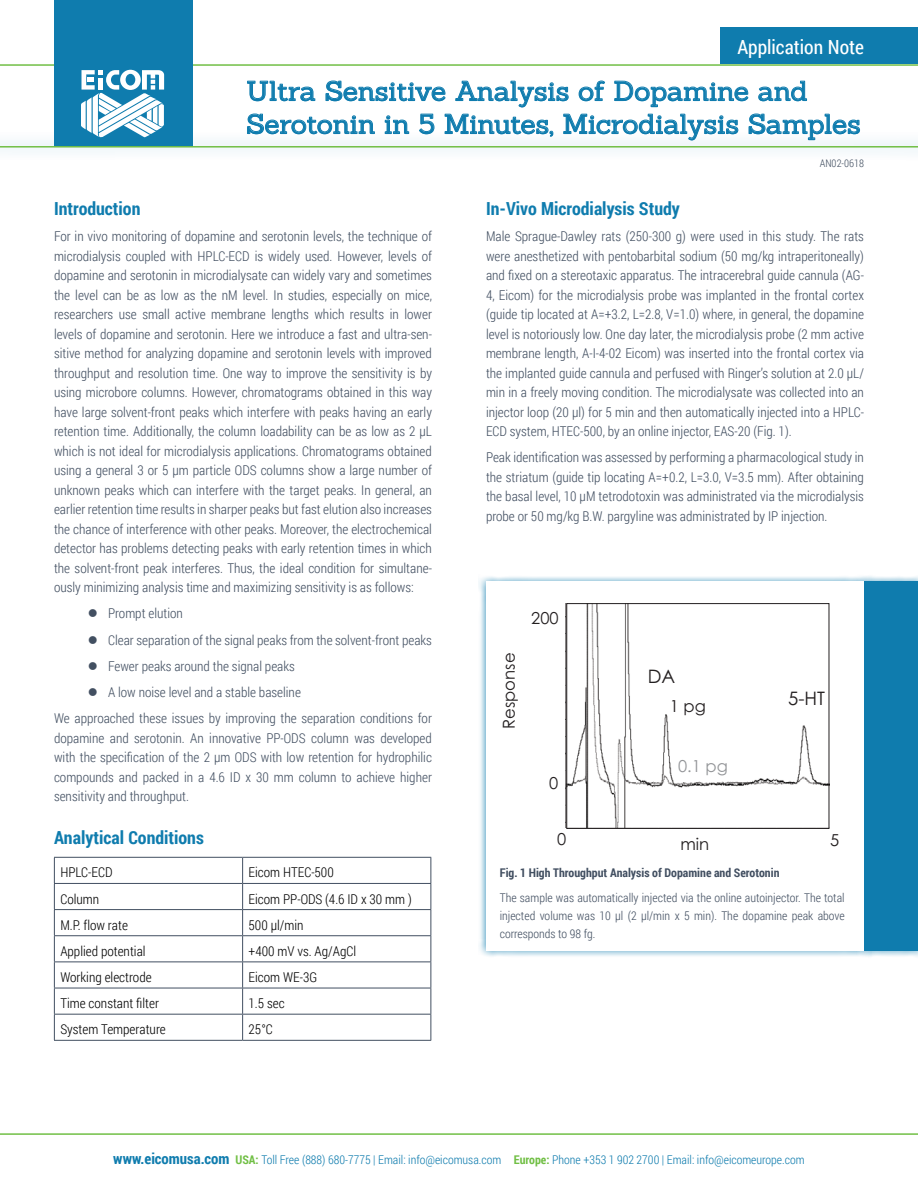
<style>
.page{position:relative;width:918px;height:1188px;background:#fff}
.page>*{position:absolute;margin:0;border:0;box-sizing:border-box;transform-origin:0 0}
.t1{font:27px/33px "Sanchez";letter-spacing:-.005em;color:#0f7cae;scale:1.04 1}
.t2{font:19.5px "Roboto Condensed";color:#fff}
.t3{font:18.6px "Century Gothic";color:#231f20}
.t4{font:700 18px "Roboto Condensed";color:#0f7cae}
.t5{font:16.5px "Century Gothic";color:#231f20}
.t6{font:16.5px "Century Gothic";color:#939598}
.t7{font:300 13.5px/19.5px "Roboto Condensed";color:#424f61;text-align:justify}
.t8{font:300 13.5px "Roboto Condensed";color:#000}
.t9{font:300 12px/18px "Roboto Condensed";color:#424f61;text-align:justify}
.t10{font:300 12px "Roboto Condensed";color:#0f7cae}
.t11{font:700 12px "Roboto Condensed";color:#424f61}
.t12{font:300 10.5px "Roboto Condensed";color:#424f61}
.s1{font-weight:700;font-size:15px}
.s2{font-weight:700;color:#71bf45}
</style>
<div class="page">
<div style="left:856px;top:574px;width:62px;height:384px;background:#0f7cae;opacity:.75"></div>
<div style="left:864px;top:582px;width:54px;height:369px;background:#0f7cae"></div>
<div style="left:720px;top:28px;width:198px;height:36px;background:#0f7cae"></div>
<div style="left:478px;top:574px;width:394px;height:384px;background:#0f7cae;opacity:.75"></div>
<div style="left:486px;top:582px;width:378px;height:369px;background:#fff"></div>
<svg style="left:247px;top:80px;width:613px;height:51px"></svg>
<hr style="left:54px;top:857px;width:189px;height:1px;background:#424f61">
<hr style="left:243px;top:857px;width:188px;height:1px;background:#424f61">
<hr style="left:54px;top:883px;width:189px;height:1px;background:#424f61">
<hr style="left:243px;top:883px;width:188px;height:1px;background:#424f61">
<hr style="left:54px;top:909px;width:189px;height:1px;background:#424f61">
<hr style="left:243px;top:909px;width:188px;height:1px;background:#424f61">
<hr style="left:54px;top:935px;width:189px;height:1px;background:#424f61">
<hr style="left:243px;top:935px;width:188px;height:1px;background:#424f61">
<hr style="left:54px;top:962px;width:189px;height:1px;background:#424f61">
<hr style="left:243px;top:962px;width:188px;height:1px;background:#424f61">
<hr style="left:54px;top:988px;width:189px;height:1px;background:#424f61">
<hr style="left:243px;top:988px;width:188px;height:1px;background:#424f61">
<hr style="left:54px;top:1014px;width:189px;height:1px;background:#424f61">
<svg style="left:54px;top:858px;width:1px;height:182px"></svg>
<hr style="left:243px;top:1014px;width:188px;height:1px;background:#424f61">
<svg style="left:242px;top:858px;width:1px;height:182px"></svg>
<svg style="left:430px;top:858px;width:1px;height:182px"></svg>
<hr style="left:54px;top:1040px;width:189px;height:1px;background:#424f61">
<hr style="left:243px;top:1040px;width:188px;height:1px;background:#424f61">
<hr style="left:0;top:1133px;width:918px;height:2px;background:#71bf45">
<hr style="left:0;top:64px;width:918px;height:2px;background:#71bf45">
<div style="left:54px;top:0;width:138px;height:147px;background:#0f7cae"></div>
<svg style="left:81px;top:70px;width:83px;height:61px"></svg>
<img style="left:565px;top:603px;width:265px;height:226px">
<div style="left:566px;top:603px;width:263px;height:226px;border:1px solid #231f20"></div>
<div style="left:0;top:131px;width:918px;height:31px;background:#0f7cae;opacity:.75"></div>
<hr style="left:0;top:146px;width:918px;height:2px;background:#71bf45">
<h2 class="t2" style="left:737px;top:33px;width:128px">Application Note</h2>
<h1 class="t1" style="left:246px;top:74px;width:592px">Ultra Sensitive Analysis of Dopamine and<br>Serotonin in 5 Minutes, Microdialysis Samples</h1>
<h3 class="t4" style="left:54px;top:196px;width:88px">Introduction</h3>
<p class="t7" style="left:54px;top:226px;width:379px">For in vivo monitoring of dopamine and serotonin levels, the technique of microdialysis coupled with HPLC-ECD is widely used. However, levels of dopamine and serotonin in microdialysate can widely vary and sometimes the level can be as low as the nM level. In studies, especially on mice, researchers use small active membrane lengths which results in lower levels of dopamine and serotonin. Here we introduce a fast and ultra-sen&shy;sitive method for analyzing dopamine and serotonin levels with improved throughput and resolution time. One way to improve the sensitivity is by using microbore columns. However, chromatograms obtained in this way have large solvent-front peaks which interfere with peaks having an early retention time. Additionally, the column loadability can be as low as 2 μL which is not ideal for microdialysis applications. Chromatograms obtained using a general 3 or 5 μm particle ODS columns show a large number of unknown peaks which can interfere with the target peaks. In general, an earlier retention time results in sharper peaks but fast elution also increases the chance of interference with other peaks. Moreover, the electrochemical detector has problems detecting peaks with early retention times in which the solvent-front peak interferes. Thus, the ideal condition for simultane&shy;ously minimizing analysis time and maximizing sensitivity is as follows:</p>
<p class="t7" style="left:108px;top:603px;width:76px">Prompt elution</p>
<p class="t7" style="left:108px;top:630px;width:325px">Clear separation of the signal peaks from the solvent-front peaks</p>
<p class="t7" style="left:108px;top:656px;width:188px">Fewer peaks around the signal peaks</p>
<p class="t7" style="left:108px;top:682px;width:194px">A low noise level and a stable baseline</p>
<p class="t7" style="left:54px;top:708px;width:379px">We approached these issues by improving the separation conditions for</p>
<p class="t7" style="left:54px;top:728px;width:379px">dopamine and serotonin. An innovative PP-ODS column was developed with the specification of the 2 μm ODS with low retention for hydrophilic compounds and packed in a 4.6 ID x 30 mm column to achieve higher sensitivity and throughput.</p>
<h3 class="t4" style="left:54px;top:825px;width:151px">Analytical Conditions</h3>
<p class="t8" style="left:60px;top:863px;width:54px">HPLC-ECD</p>
<p class="t8" style="left:249px;top:863px;width:87px">Eicom HTEC-500</p>
<p class="t8" style="left:60px;top:889px;width:40px">Column</p>
<p class="t8" style="left:249px;top:889px;width:165px">Eicom PP-ODS (4.6 ID x 30 mm )</p>
<p class="t8" style="left:60px;top:916px;width:69px">M.P. flow rate</p>
<p class="t8" style="left:249px;top:916px;width:57px">500 μl/min</p>
<p class="t8" style="left:60px;top:942px;width:87px">Applied potential</p>
<p class="t8" style="left:249px;top:942px;width:109px">+400 mV vs. Ag/AgCl</p>
<p class="t8" style="left:60px;top:968px;width:93px">Working electrode</p>
<p class="t8" style="left:249px;top:968px;width:70px">Eicom WE-3G</p>
<p class="t8" style="left:60px;top:994px;width:100px">Time constant filter</p>
<p class="t8" style="left:249px;top:994px;width:38px">1.5 sec</p>
<p class="t8" style="left:60px;top:1020px;width:107px">System Temperature</p>
<p class="t8" style="left:249px;top:1020px;width:26px">25°C</p>
<p class="t12" style="left:820px;top:156px;width:46px">AN02-0618</p>
<h3 class="t4" style="left:486px;top:196px;width:195px">In-Vivo Microdialysis Study</h3>
<p class="t7" style="left:486px;top:226px;width:380px">Male Sprague-Dawley rats (250-300 g) were used in this study. The rats were anesthetized with pentobarbital sodium (50 mg/kg intraperitoneally) and fixed on a stereotaxic apparatus. The intracerebral guide cannula (AG-4, Eicom) for the microdialysis probe was implanted in the frontal cortex (guide tip located at A=+3.2, L=2.8, V=1.0) where, in general, the dopamine level is notoriously low. One day later, the microdialysis probe (2 mm active membrane length, A-I-4-02 Eicom) was inserted into the frontal cortex via the implanted guide cannula and perfused with Ringer’s solution at 2.0 μL/ min in a freely moving condition. The microdialysate was collected into an injector loop (20 μl) for 5 min and then automatically injected into a HPLC-ECD system, HTEC-500, by an online injector, EAS-20 (Fig. 1).</p>
<p class="t7" style="left:486px;top:447px;width:380px">Peak identification was assessed by performing a pharmacological study in the striatum (guide tip locating A=+0.2, L=3.0, V=3.5 mm). After obtaining the basal level, 10 μM tetrodotoxin was administrated via the microdialysis probe or 50 mg/kg B.W. pargyline was administrated by IP injection.</p>
<p class="t5" style="left:497px;top:729px;width:78px;rotate:-90deg">Response</p>
<p class="t5" style="left:531px;top:606px;width:29px">200</p>
<p class="t5" style="left:549px;top:771px;width:11px">0</p>
<h3 class="t3" style="left:648px;top:663px;width:29px">DA</h3>
<p class="t5" style="left:670px;top:694px;width:38px">1 pg</p>
<p class="t6" style="left:678px;top:754px;width:51px">0.1 pg</p>
<p class="t5" style="left:557px;top:827px;width:11px">0</p>
<p class="t5" style="left:680px;top:832px;width:30px">min</p>
<h3 class="t3" style="left:788px;top:685px;width:39px">5-HT</h3>
<p class="t5" style="left:830px;top:829px;width:11px">5</p>
<p class="t11" style="left:500px;top:865px;width:281px">Fig. 1 High Throughput Analysis of Dopamine and Serotonin</p>
<p class="t9" style="left:500px;top:888px;width:346px">The sample was automatically injected via the online autoinjector. The total injected volume was 10 μl (2 μl/min x 5 min). The dopamine peak above corresponds to 98 fg.</p>
<p class="t10" style="left:113px;top:1152px;width:693px"><span class="s1">www.eicomusa.com</span> <span class="s2">USA:</span> Toll Free (888) 680-7775 | Email: info@eicomusa.com <span class="s2">Europe:</span> Phone +353 1 902 2700 | Email: info@eicomeurope.com</p>
</div>
